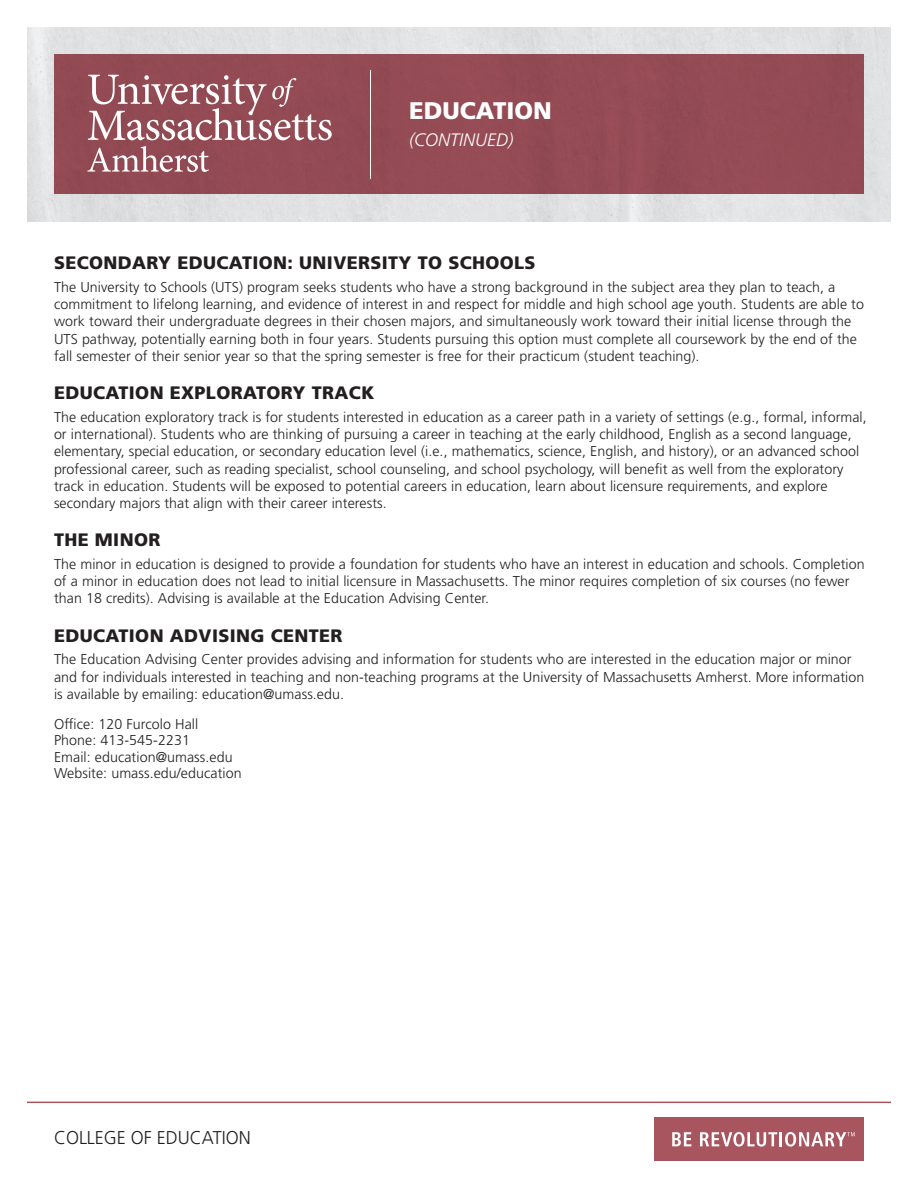
<style>
.page{position:relative;width:918px;height:1188px;background:#fff}
.page>*{position:absolute;margin:0;border:0;box-sizing:border-box;transform-origin:0 0}
.Page_Header{font:900 24px "Frutiger LT Std";color:#fff}
.Footer{font:300 18.6px "Frutiger LT Std";color:#231f20}
.Body_Header{font:900 18px "Frutiger LT Std";letter-spacing:.02em;color:#231f20}
.Page_Header-2{font:italic 300 18px "Frutiger LT Std";color:#fff}
.Body_Copy{font:300 14.25px/17.2px "Frutiger LT Std";letter-spacing:.005em;color:#231f20}
.Contact{font:300 14.25px "Frutiger LT Std";letter-spacing:.005em;color:#231f20}
</style>
<div class="page">
<hr style="left:27px;top:1102px;width:864px;height:1px;background:#a8555f">
<div style="left:27px;top:27px;width:864px;height:195px;background:#e1e2e3"></div>
<div style="left:54px;top:54px;width:810px;height:140px;background:#944b54"></div>
<svg style="left:88px;top:75px;width:244px;height:65px"></svg>
<svg style="left:87px;top:146px;width:122px;height:26px"></svg>
<hr style="left:370px;top:70px;width:1px;height:109px;background:#fff">
<div style="left:654px;top:1117px;width:210px;height:44px;background:#a8555f"></div>
<svg style="left:672px;top:1132px;width:19px;height:14px"></svg>
<svg style="left:700px;top:1132px;width:155px;height:15px"></svg>
<h1 class="Page_Header" style="left:409px;top:96px;width:144px">EDUCATION</h1>
<h1 class="Page_Header-2" style="left:409px;top:129px;width:106px">(CONTINUED)</h1>
<h2 class="Body_Header" style="left:54px;top:252px;width:483px">SECONDARY EDUCATION: UNIVERSITY TO SCHOOLS</h2>
<p class="Body_Copy" style="left:54px;top:279px;width:812px">The University to Schools (UTS) program seeks students who have a strong background in the subject area they plan to teach, a commitment to lifelong learning, and evidence of interest in and respect for middle and high school age youth. Students are able to work toward their undergraduate degrees in their chosen majors, and simultaneously work toward their initial license through the UTS pathway, potentially earning both in four years. Students pursuing this option must complete all coursework by the end of the fall semester of their senior year so that the spring semester is free for their practicum (student teaching).</p>
<h2 class="Body_Header" style="left:54px;top:382px;width:322px">EDUCATION EXPLORATORY TRACK</h2>
<p class="Body_Copy" style="left:54px;top:408px;width:814px">The education exploratory track is for students interested in education as a career path in a variety of settings (e.g., formal, informal, or international). Students who are thinking of pursuing a career in teaching at the early childhood, English as a second language, elementary, special education, or secondary education level (i.e., mathematics, science, English, and history), or an advanced school professional career, such as reading specialist, school counseling, and school psychology, will benefit as well from the exploratory track in education. Students will be exposed to potential careers in education, learn about licensure requirements, and explore secondary majors that align with their career interests.</p>
<h2 class="Body_Header" style="left:54px;top:529px;width:108px">THE MINOR</h2>
<p class="Body_Copy" style="left:54px;top:556px;width:812px">The minor in education is designed to provide a foundation for students who have an interest in education and schools. Completion of a minor in education does not lead to initial licensure in Massachusetts. The minor requires completion of six courses (no fewer than 18 credits). Advising is available at the Education Advising Center.</p>
<h2 class="Body_Header" style="left:54px;top:624px;width:290px">EDUCATION ADVISING CENTER</h2>
<p class="Body_Copy" style="left:54px;top:651px;width:812px">The Education Advising Center provides advising and information for students who are interested in the education major or minor and for individuals interested in teaching and non-teaching programs at the University of Massachusetts Amherst. More information is available by emailing: education@umass.edu.</p>
<p class="Contact" style="left:54px;top:716px;width:146px">Office: 120 Furcolo Hall</p>
<p class="Contact" style="left:54px;top:732px;width:137px">Phone: 413-545-2231</p>
<p class="Contact" style="left:54px;top:749px;width:180px">Email: education@umass.edu</p>
<p class="Contact" style="left:54px;top:765px;width:189px">Website: umass.edu/education</p>
<h2 class="Footer" style="left:54px;top:1127px;width:198px">COLLEGE OF EDUCATION</h2>
</div>
